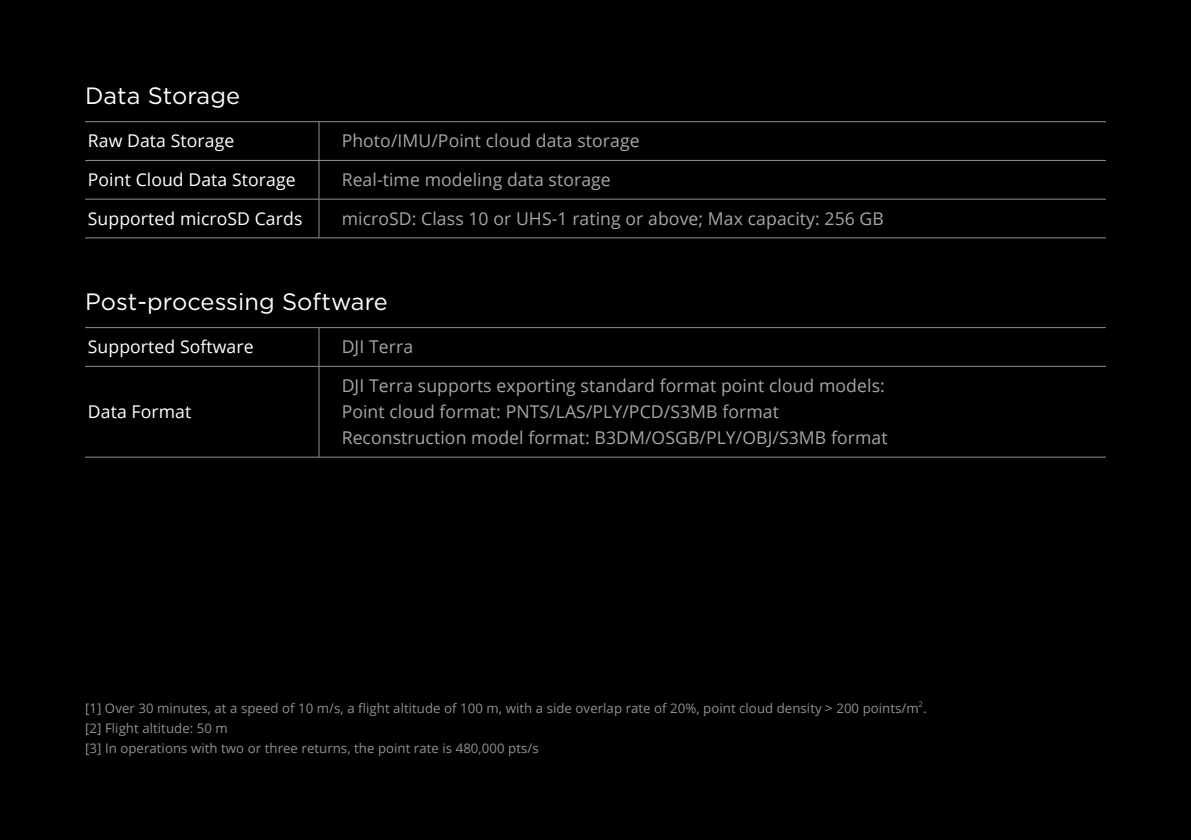
<style>
.page{position:relative;width:1191px;height:840px;background:#fff}
.page>*{position:absolute;margin:0;border:0;box-sizing:border-box;transform-origin:0 0}
.t1{font:23.6px "Gotham";letter-spacing:.005em;color:#fff}
.t2{font:17.6px/26px "Open Sans";letter-spacing:.005em;color:#a4a8ab}
.t3{font:17.6px "Open Sans";letter-spacing:.005em;color:#fff}
.t4{font:13.2px/20px "Open Sans";letter-spacing:.005em;color:#8e9294}
</style>
<div class="page">
<div style="left:0;top:0;width:1191px;height:839px;background:#000"></div>
<hr style="left:319px;top:160px;width:787px;height:1px;background:#8e9294">
<hr style="left:319px;top:199px;width:787px;height:1px;background:#8e9294">
<hr style="left:319px;top:121px;width:787px;height:1px;background:#8e9294">
<hr style="left:319px;top:237px;width:787px;height:1px;background:#8e9294">
<hr style="left:85px;top:121px;width:234px;height:1px;background:#8e9294">
<hr style="left:319px;top:122px;width:1px;height:38px;background:#8e9294">
<hr style="left:319px;top:161px;width:1px;height:38px;background:#8e9294">
<hr style="left:319px;top:199px;width:1px;height:38px;background:#8e9294">
<hr style="left:85px;top:160px;width:234px;height:1px;background:#8e9294">
<hr style="left:85px;top:199px;width:234px;height:1px;background:#8e9294">
<hr style="left:85px;top:237px;width:234px;height:1px;background:#8e9294">
<hr style="left:319px;top:366px;width:787px;height:1px;background:#8e9294">
<hr style="left:319px;top:327px;width:787px;height:1px;background:#8e9294">
<hr style="left:319px;top:456px;width:787px;height:1px;background:#8e9294">
<hr style="left:85px;top:327px;width:234px;height:1px;background:#8e9294">
<hr style="left:319px;top:328px;width:1px;height:38px;background:#8e9294">
<hr style="left:319px;top:366px;width:1px;height:90px;background:#8e9294">
<hr style="left:85px;top:366px;width:234px;height:1px;background:#8e9294">
<hr style="left:85px;top:456px;width:234px;height:1px;background:#8e9294">
<h1 class="t1" style="left:85px;top:80px;width:157px">Data Storage</h1>
<p class="t3" style="left:88px;top:129px;width:148px">Raw Data Storage</p>
<p class="t2" style="left:342px;top:127px;width:299px">Photo/IMU/Point cloud data storage</p>
<p class="t3" style="left:88px;top:167px;width:209px">Point Cloud Data Storage</p>
<p class="t2" style="left:342px;top:166px;width:271px">Real-time modeling data storage</p>
<p class="t3" style="left:88px;top:206px;width:216px">Supported microSD Cards</p>
<p class="t2" style="left:342px;top:205px;width:544px">microSD: Class 10 or UHS-1 rating or above; Max capacity: 256 GB</p>
<h1 class="t1" style="left:85px;top:286px;width:304px">Post-processing Software</h1>
<p class="t3" style="left:88px;top:334px;width:167px">Supported Software</p>
<p class="t2" style="left:342px;top:333px;width:73px">DJI Terra</p>
<p class="t3" style="left:88px;top:399px;width:105px">Data Format</p>
<p class="t2" style="left:342px;top:372px;width:547px">DJI Terra supports exporting standard format point cloud models:<br>Point cloud format: PNTS/LAS/PLY/PCD/S3MB format<br>Reconstruction model format: B3DM/OSGB/PLY/OBJ/S3MB format</p>
<p class="t4" style="left:85px;top:697px;width:843px">[1] Over 30 minutes, at a speed of 10 m/s, a flight altitude of 100 m, with a side overlap rate of 20%, point cloud density &gt; 200 points/m<sup>2</sup>. [2] Flight altitude: 50 m<br>[3] In operations with two or three returns, the point rate is 480,000 pts/s</p>
</div>
